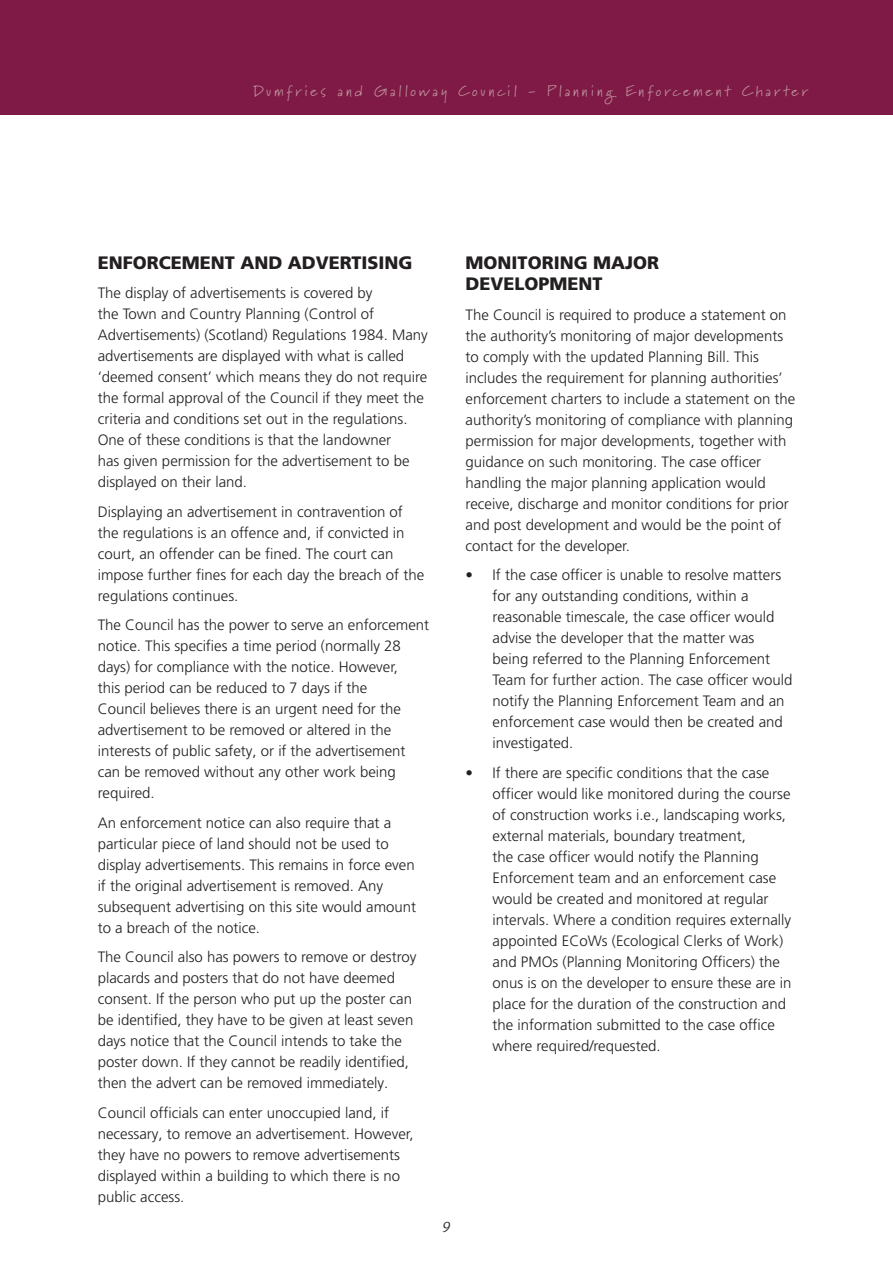
<style>
.page{position:relative;width:893px;height:1263px;background:#fff}
.page>*{position:absolute;margin:0;border:0;box-sizing:border-box;transform-origin:0 0}
.Default{font:900 18px/21.6px "Frutiger LT Pro";color:#231f20}
.chunky_headerz{font:900 18px "Frutiger LT Pro";color:#231f20}
.BodyTextuals{font:300 15px/21px "Frutiger LT Pro";color:#231f20}
.t1{font:15px "Marydale";letter-spacing:.2em;color:#bf939d}
.t2{font:italic 15px "Beaufort Pro";color:#231f20}
</style>
<div class="page">
<div style="left:0;top:0;width:893px;height:115px;background:#7f1a46"></div>
<p class="t1" style="left:253px;top:82px;width:556px">Dumfries and Galloway Council - Planning Enforcement Charter</p>
<p class="chunky_headerz" style="left:98px;top:251px;width:316px">ENFORCEMENT AND ADVERTISING</p>
<p class="BodyTextuals" style="left:98px;top:283px;width:332px">The display of advertisements is covered by<br>the Town and Country Planning (Control of Advertisements) (Scotland) Regulations 1984. Many advertisements are displayed with what is called ‘deemed consent’ which means they do not require the formal approval of the Council if they meet the criteria and conditions set out in the regulations.<br>One of these conditions is that the landowner<br>has given permission for the advertisement to be displayed on their land.</p>
<p class="BodyTextuals" style="left:98px;top:501px;width:328px">Displaying an advertisement in contravention of the regulations is an offence and, if convicted in court, an offender can be fined. The court can impose further fines for each day the breach of the regulations continues.</p>
<p class="BodyTextuals" style="left:98px;top:615px;width:333px">The Council has the power to serve an enforcement notice. This specifies a time period (normally 28 days) for compliance with the notice. However,<br>this period can be reduced to 7 days if the<br>Council believes there is an urgent need for the advertisement to be removed or altered in the interests of public safety, or if the advertisement can be removed without any other work being required.</p>
<p class="BodyTextuals" style="left:98px;top:812px;width:320px">An enforcement notice can also require that a particular piece of land should not be used to display advertisements. This remains in force even if the original advertisement is removed. Any subsequent advertising on this site would amount to a breach of the notice.</p>
<p class="BodyTextuals" style="left:98px;top:947px;width:320px">The Council also has powers to remove or destroy placards and posters that do not have deemed consent. If the person who put up the poster can be identified, they have to be given at least seven days notice that the Council intends to take the poster down. If they cannot be readily identified, then the advert can be removed immediately.</p>
<p class="BodyTextuals" style="left:98px;top:1102px;width:317px">Council officials can enter unoccupied land, if necessary, to remove an advertisement. However, they have no powers to remove advertisements displayed within a building to which there is no public access.</p>
<p class="t2" style="left:443px;top:1217px;width:9px">9</p>
<p class="Default" style="left:466px;top:251px;width:195px">MONITORING MAJOR<br>DEVELOPMENT</p>
<p class="BodyTextuals" style="left:466px;top:304px;width:331px">The Council is required to produce a statement on the authority’s monitoring of major developments to comply with the updated Planning Bill. This includes the requirement for planning authorities’ enforcement charters to include a statement on the authority’s monitoring of compliance with planning permission for major developments, together with guidance on such monitoring. The case officer handling the major planning application would receive, discharge and monitor conditions for prior and post development and would be the point of contact for the developer.</p>
<p class="BodyTextuals" style="left:493px;top:565px;width:301px;text-indent:-27px">• If the case officer is unable to resolve matters for any outstanding conditions, within a reasonable timescale, the case officer would advise the developer that the matter was being referred to the Planning Enforcement Team for further action. The case officer would notify the Planning Enforcement Team and an enforcement case would then be created and investigated.</p>
<p class="BodyTextuals" style="left:493px;top:762px;width:300px;text-indent:-27px">• If there are specific conditions that the case officer would like monitored during the course of construction works i.e., landscaping works, external materials, boundary treatment,<br>the case officer would notify the Planning Enforcement team and an enforcement case would be created and monitored at regular intervals. Where a condition requires externally appointed ECoWs (Ecological Clerks of Work) and PMOs (Planning Monitoring Officers) the onus is on the developer to ensure these are in place for the duration of the construction and the information submitted to the case office where required/requested.</p>
</div>
